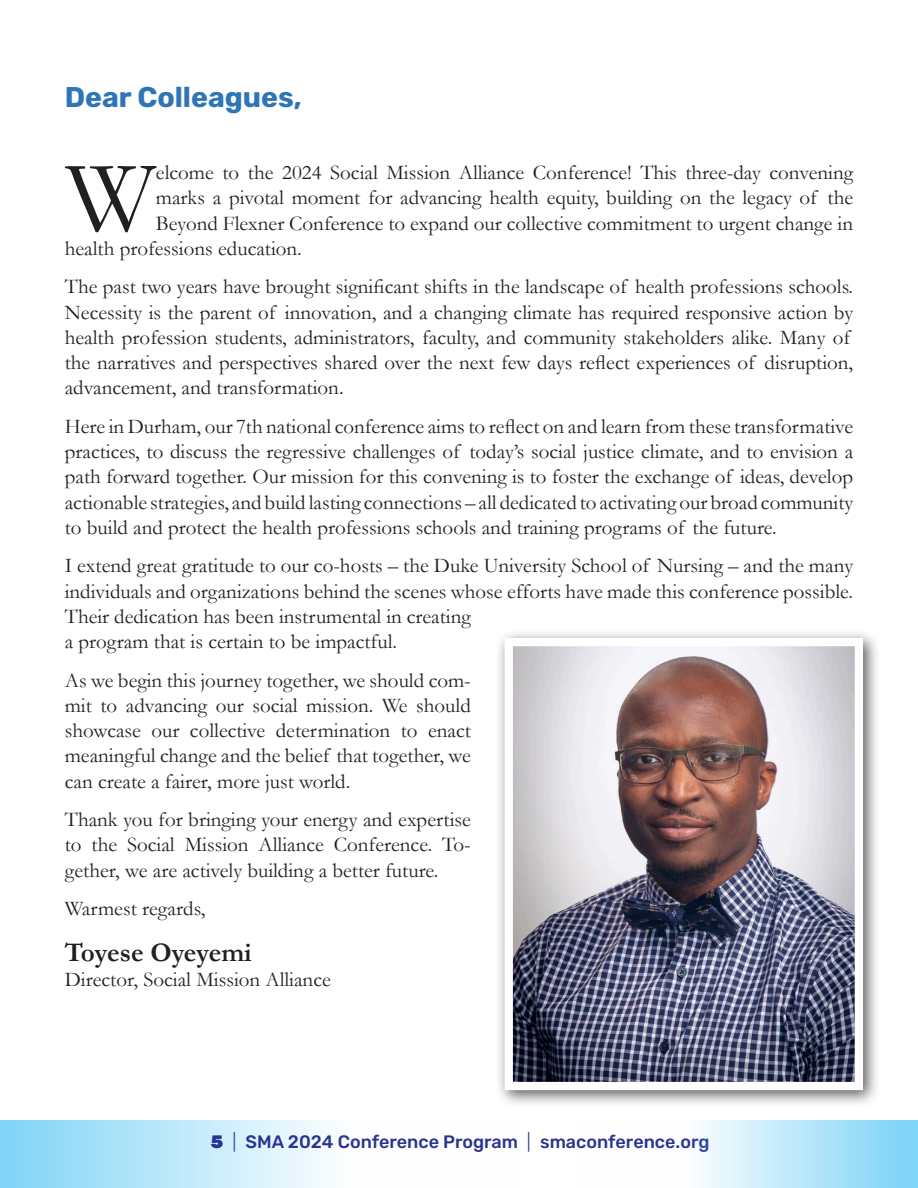
<style>
.page{position:relative;width:918px;height:1188px;background:#fff}
.page>*{position:absolute;margin:0;border:0;box-sizing:border-box;transform-origin:0 0}
.body_garamond_dropcap{font:101.85px "Garamond";color:#231f20}
.rubik_blue_sub{font:700 28.5px "Rubik";color:#2e75b8}
.body_garamond{font:700 27px "Garamond";color:#231f20}
.body_garamond-2{font:21px/25.2px "Garamond";color:#231f20;text-align:justify}
.body_garamond_dropcap-2{font:21px "Garamond";color:#231f20}
.t1{font:500 18px "Rubik";color:#293490}
.s1{font-weight:900}
.s2{font-weight:300}
</style>
<div class="page">
<svg style="left:0;top:1120px;width:324px;height:68px;background:#b9e7fa"></svg>
<svg style="left:700px;top:1120px;width:218px;height:68px;background:#b6e6fa"></svg>
<div style="left:495px;top:628px;width:386px;height:480px;background:#231f20;opacity:.75"></div>
<img style="left:514px;top:647px;width:340px;height:434px">
<div style="left:505px;top:638px;width:358px;height:452px;border:8px solid #fff"></div>
<p class="rubik_blue_sub" style="left:65px;top:81px;width:239px">Dear Colleagues,</p>
<p class="body_garamond_dropcap" style="left:66px;top:129px;width:92px">W</p>
<p class="body_garamond_dropcap-2" style="left:156px;top:158px;width:699px">elcome to the 2024 Social Mission Alliance Conference! This three-day convening</p>
<p class="body_garamond_dropcap-2" style="left:156px;top:184px;width:699px">marks a pivotal moment for advancing health equity, building on the legacy of the</p>
<p class="body_garamond_dropcap-2" style="left:156px;top:209px;width:699px">Beyond Flexner Conference to expand our collective commitment to urgent change in</p>
<p class="body_garamond_dropcap-2" style="left:65px;top:234px;width:239px">health professions education.</p>
<p class="body_garamond-2" style="left:65px;top:274px;width:790px;text-align:left">The past two years have brought significant shifts in the landscape of health professions schools.<br>Necessity is the parent of innovation, and a changing climate has required responsive action by health profession students, administrators, faculty, and community stakeholders alike. Many of the narratives and perspectives shared over the next few days reflect experiences of disruption, advancement, and transformation.</p>
<p class="body_garamond-2" style="left:65px;top:413px;width:790px">Here in Durham, our 7th national conference aims to reflect on and learn from these transformative practices, to discuss the regressive challenges of today’s social justice climate, and to envision a path forward together. Our mission for this convening is to foster the exchange of ideas, develop actionable strategies, and build lasting connections – all dedicated to activating our broad community to build and protect the health professions schools and training programs of the future.</p>
<p class="body_garamond-2" style="left:65px;top:553px;width:790px;text-align:left">I extend great gratitude to our co-hosts – the Duke University School of Nursing – and the many individuals and organizations behind the scenes whose efforts have made this conference possible.<br>Their dedication has been instrumental in creating<br>a program that is certain to be impactful.</p>
<p class="body_garamond-2" style="left:65px;top:667px;width:408px">As we begin this journey together, we should com&shy;mit to advancing our social mission. We should showcase our collective determination to enact meaningful change and the belief that together, we can create a fairer, more just world.</p>
<p class="body_garamond-2" style="left:65px;top:806px;width:408px">Thank you for bringing your energy and expertise to the Social Mission Alliance Conference. To&shy;gether, we are actively building a better future.</p>
<p class="body_garamond-2" style="left:65px;top:896px;width:142px">Warmest regards,</p>
<p class="body_garamond" style="left:65px;top:934px;width:189px">Toyese Oyeyemi</p>
<p class="body_garamond-2" style="left:65px;top:967px;width:268px">Director, Social Mission Alliance</p>
<p class="t1" style="left:211px;top:1129px;width:500px"><span class="s1">5</span> <span class="s2">|</span> SMA 2024 Conference Program <span class="s2">|</span> smaconference.org</p>
</div>
